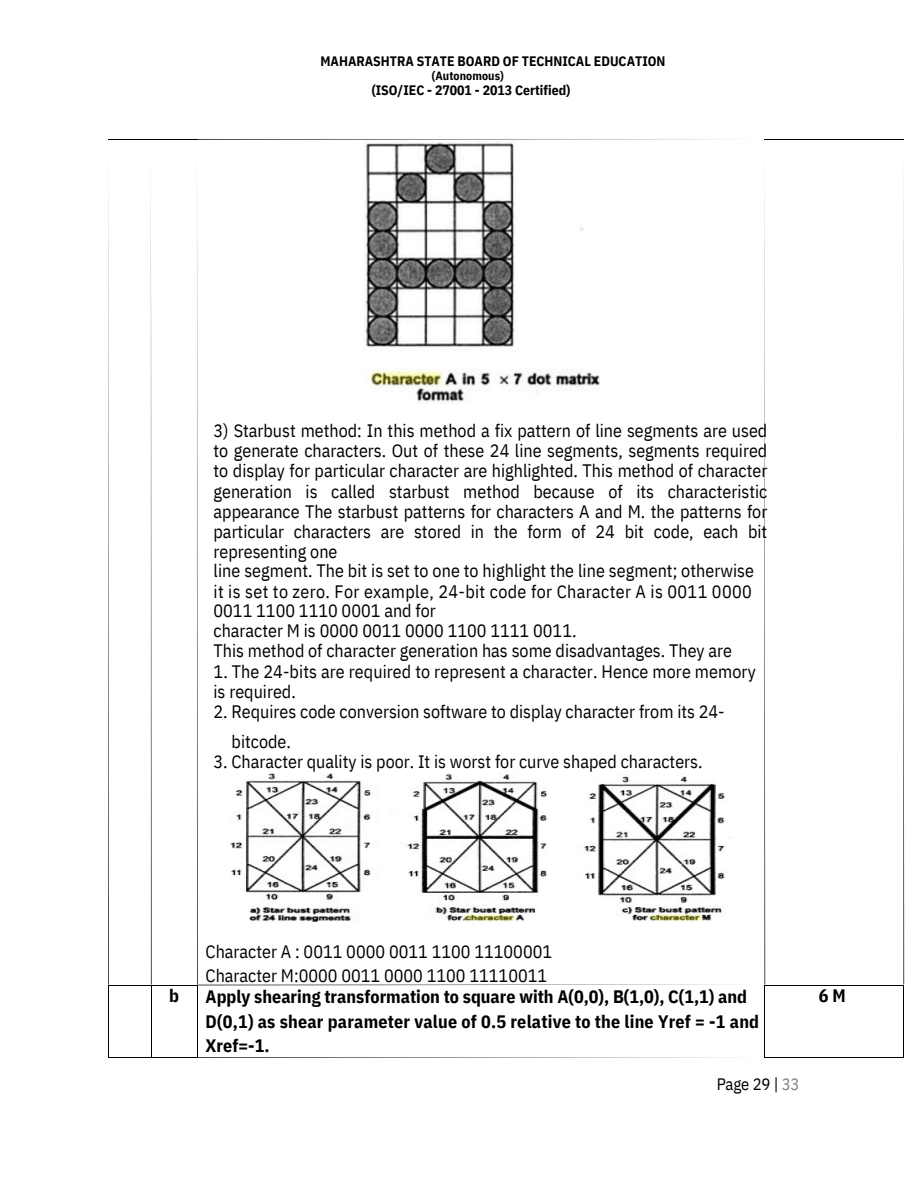
<style>
.page{position:relative;width:918px;height:1188px;background:#fff}
.page>*{position:absolute;margin:0;border:0;box-sizing:border-box;transform-origin:0 0}
.t1{font:18px/20.1px "IBM Plex Sans Cond";color:#000}
.t2{font:700 18px/24.2px "IBM Plex Sans Cond";color:#000}
.t3{font:16.5px "IBM Plex Sans Cond";letter-spacing:-.01em;color:#000}
.t4{font:700 13.65px "IBM Plex Sans Cond";color:#000}
.t5{font:700 11.85px "IBM Plex Sans Cond";letter-spacing:.01em;color:#000}
.s1{color:#808080}
</style>
<div class="page">
<hr style="left:109px;top:139px;width:42px;height:1px;background:#000">
<hr style="left:152px;top:139px;width:45px;height:1px;background:#000">
<hr style="left:765px;top:139px;width:138px;height:1px;background:#000">
<svg style="left:108px;top:139px;width:1px;height:846px"></svg>
<hr style="left:109px;top:985px;width:42px;height:1px;background:#000">
<svg style="left:151px;top:139px;width:1px;height:846px"></svg>
<hr style="left:152px;top:985px;width:45px;height:1px;background:#000">
<svg style="left:197px;top:139px;width:568px;height:847px"></svg>
<hr style="left:765px;top:985px;width:138px;height:1px;background:#000">
<svg style="left:903px;top:139px;width:1px;height:846px"></svg>
<hr style="left:108px;top:985px;width:1px;height:72px;background:#000">
<hr style="left:109px;top:1057px;width:42px;height:1px;background:#000">
<hr style="left:151px;top:985px;width:1px;height:72px;background:#000">
<hr style="left:152px;top:1057px;width:45px;height:1px;background:#000">
<hr style="left:197px;top:985px;width:1px;height:72px;background:#000">
<hr style="left:764px;top:985px;width:1px;height:72px;background:#000">
<svg style="left:197px;top:1057px;width:568px;height:1px"></svg>
<hr style="left:765px;top:1057px;width:138px;height:1px;background:#000">
<hr style="left:903px;top:985px;width:1px;height:72px;background:#000">
<img style="left:364px;top:140px;width:237px;height:263px">
<img style="left:230px;top:773px;width:502px;height:149px">
<h4 class="t4" style="left:321px;top:52px;width:346px">MAHARASHTRA STATE BOARD OF TECHNICAL EDUCATION</h4>
<p class="t5" style="left:432px;top:68px;width:74px">(Autonomous)</p>
<p class="t4" style="left:372px;top:81px;width:200px">(ISO/IEC - 27001 - 2013 Certified)</p>
<h2 class="t1" style="left:214px;top:420px;width:555px">3) Starbust method: In this method a fix pattern of line segments are used to generate characters. Out of these 24 line segments, segments required to display for particular character are highlighted. This method of character generation is called starbust method because of its characteristic appearance The starbust patterns for characters A and M. the patterns for particular characters are stored in the form of 24 bit code, each bit representing one<br>line segment. The bit is set to one to highlight the line segment; otherwise it is set to zero. For example, 24-bit code for Character A is 0011 0000<br>0011 1100 1110 0001 and for<br>character M is 0000 0011 0000 1100 1111 0011.<br>This method of character generation has some disadvantages. They are</h2>
<h2 class="t1" style="left:214px;top:661px;width:544px">1. The 24-bits are required to represent a character. Hence more memory is required.</h2>
<p class="t1" style="left:214px;top:701px;width:513px">2. Requires code conversion software to display character from its 24-</p>
<p class="t1" style="left:232px;top:731px;width:61px">bitcode.</p>
<p class="t1" style="left:214px;top:751px;width:491px">3. Character quality is poor. It is worst for curve shaped characters.</p>
<h2 class="t2" style="left:169px;top:983px;width:11px">b</h2>
<h1 class="t1" style="left:206px;top:940px;width:348px;line-height:23.7px">Character A : 0011 0000 0011 1100 11100001<br>Character M:0000 0011 0000 1100 11110011</h1>
<h1 class="t2" style="left:206px;top:985px;width:555px">Apply shearing transformation to square with A(0,0), B(1,0), C(1,1) and<br>D(0,1) as shear parameter value of 0.5 relative to the line Yref = -1 and<br>Xref=-1.</h1>
<h2 class="t2" style="left:819px;top:983px;width:28px">6M</h2>
<h2 class="t3" style="left:717px;top:1073px;width:84px">Page 29 | <span class="s1">33</span></h2>
</div>
